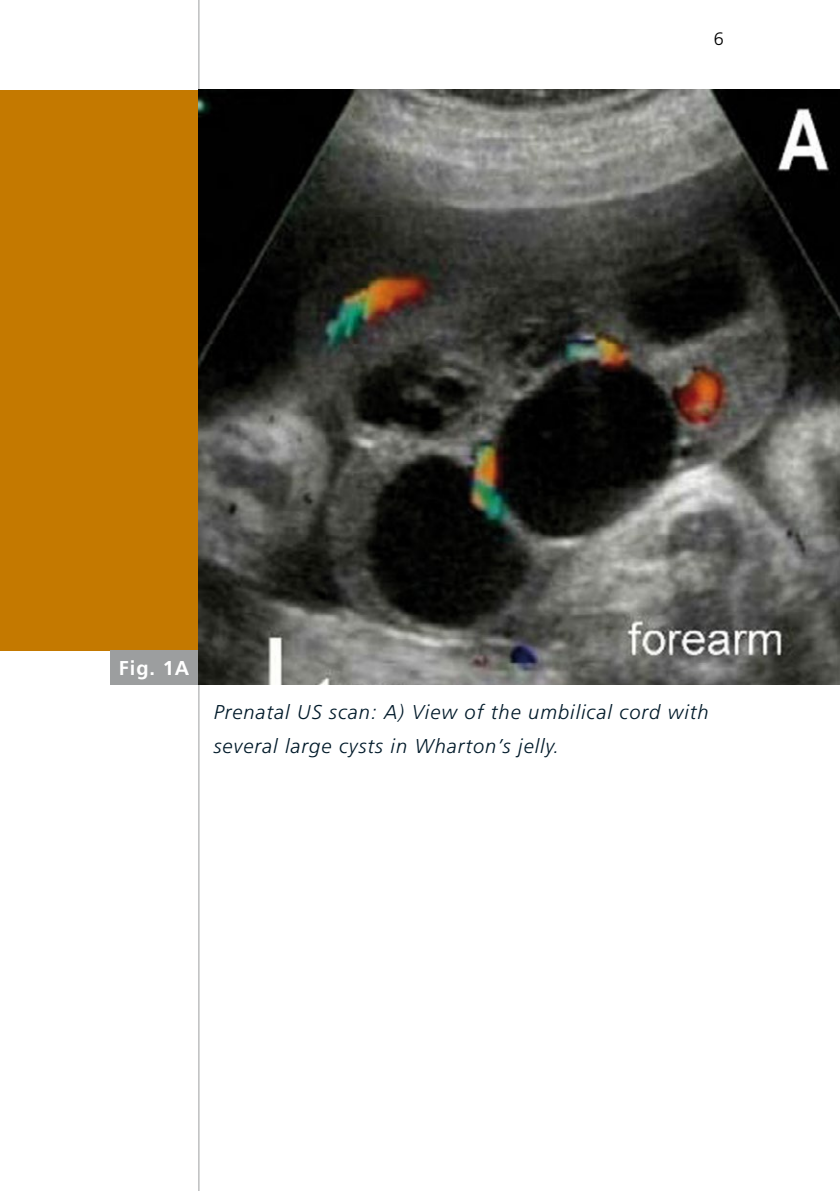
<style>
.page{position:relative;width:840px;height:1191px;background:#fff}
.page>*{position:absolute;margin:0;border:0;box-sizing:border-box;transform-origin:0 0}
.t1{font:italic 300 20px/34px "Frutiger LT Std";letter-spacing:.05em;color:#011a2a}
.t2{font:700 20px "Frutiger LT Std";color:#fff}
.t3{font:300 18px "Frutiger LT Std";color:#000}
</style>
<div class="page">
<hr style="left:198px;top:0;width:1px;height:1191px;background:#9c9e9f">
<div style="left:0;top:90px;width:198px;height:560px;background:#c47900"></div>
<div style="left:110px;top:650px;width:88px;height:34px;background:#9c9e9f"></div>
<img style="left:198px;top:90px;width:641px;height:594px">
<p class="t3" style="left:713px;top:28px;width:12px">6</p>
<p class="t2" style="left:119px;top:656px;width:72px">Fig. 1A</p>
<p class="t1" style="left:214px;top:695px;width:496px">Prenatal US scan: A) View of the umbilical cord with several large cysts in Wharton’s jelly.</p>
</div>
